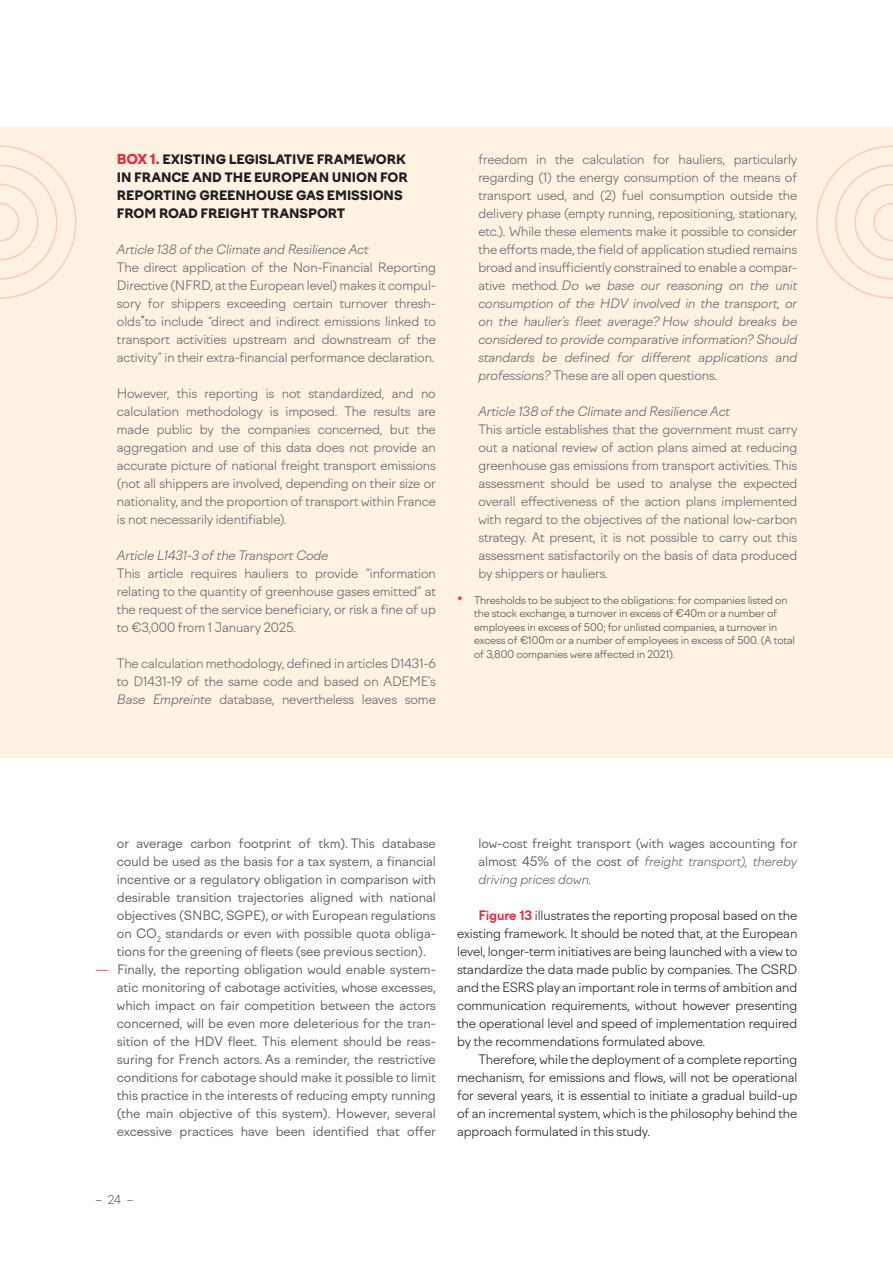
<style>
.page{position:relative;width:893px;height:1263px;background:#fff}
.page>*{position:absolute;margin:0;border:0;box-sizing:border-box;transform-origin:0 0}
.t1{font:300 12.75px/18px "Factor A";letter-spacing:-.005em;color:#636366;text-align:justify}
.t2{font:12.75px/18px "Factor A";letter-spacing:-.005em;color:#636366;text-align:justify}
.t3{font:300 12.75px/18px "Factor A";letter-spacing:-.005em;color:#231f20;text-align:justify}
.t4{font:900 12.75px/18px "Factor A";letter-spacing:-.01em;color:#231f20}
.t5{font:italic 300 12.75px "Factor A";letter-spacing:-.005em;color:#636366}
.t6{font:300 12px "Factor A";color:#636366}
.t7{font:300 10.5px/13.5px "Factor A";letter-spacing:-.005em;color:#4b4c4d}
.s1{font-size:13.5px;color:#ed283c}
.s2{font-style:italic}
.s3{font-weight:700;color:#ed283c}
.s4{font-weight:300;color:#ed283c}
.s5{font-weight:300;font-style:italic}
</style>
<div class="page">
<div style="left:0;top:128px;width:893px;height:630px;background:#fef2e3"></div>
<svg style="left:0;top:146px;width:77px;height:153px"></svg>
<svg style="left:816px;top:146px;width:77px;height:153px"></svg>
<p class="t4" style="left:117px;top:150px;width:293px"><span class="s1">BOX 1.</span> EXISTING LEGISLATIVE FRAMEWORK IN FRANCE AND THE EUROPEAN UNION FOR REPORTING GREENHOUSE GAS EMISSIONS FROM ROAD FREIGHT TRANSPORT</p>
<p class="t5" style="left:117px;top:241px;width:253px">Article 138 of the Climate and Resilience Act</p>
<p class="t1" style="left:117px;top:258px;width:320px">The direct application of the Non-Financial Reporting Directive (NFRD, at the European level) makes it compul&shy;sory for shippers exceeding certain turnover thresh&shy;olds<sup>*</sup>to include “direct and indirect emissions linked to transport activities upstream and downstream of the activity” in their extra-financial performance declaration.</p>
<p class="t1" style="left:117px;top:384px;width:320px">However, this reporting is not standardized, and no calculation methodology is imposed. The results are made public by the companies concerned, but the aggregation and use of this data does not provide an accurate picture of national freight transport emissions (not all shippers are involved, depending on their size or nationality, and the proportion of transport within France is not necessarily identifiable).</p>
<p class="t5" style="left:117px;top:547px;width:213px">Article L1431-3 of the Transport Code</p>
<p class="t1" style="left:117px;top:564px;width:320px">This article requires hauliers to provide “information relating to the quantity of greenhouse gases emitted” at the request of the service beneficiary, or risk a fine of up to €3,000 from 1 January 2025.</p>
<p class="t1" style="left:117px;top:654px;width:320px">The calculation methodology, defined in articles D1431-6 to D1431-19 of the same code and based on ADEME’s <span class="s2">Base Empreinte</span> database, nevertheless leaves some</p>
<p class="t1" style="left:478px;top:150px;width:320px">freedom in the calculation for hauliers, particularly regarding (1) the energy consumption of the means of transport used, and (2) fuel consumption outside the delivery phase (empty running, repositioning, stationary, etc.). While these elements make it possible to consider the efforts made, the field of application studied remains broad and insufficiently constrained to enable a compar&shy;ative method. <span class="s2">Do we base our reasoning on the unit consumption of the HDV involved in the transport, or on the haulier’s fleet average? How should breaks be considered to provide comparative information? Should standards be defined for different applications and professions?</span> These are all open questions.</p>
<p class="t5" style="left:478px;top:403px;width:253px">Article 138 of the Climate and Resilience Act</p>
<p class="t1" style="left:478px;top:420px;width:320px">This article establishes that the government must carry out a national review of action plans aimed at reducing greenhouse gas emissions from transport activities. This assessment should be used to analyse the expected overall effectiveness of the action plans implemented with regard to the objectives of the national low-carbon strategy. At present, it is not possible to carry out this assessment satisfactorily on the basis of data produced by shippers or hauliers.</p>
<p class="t7" style="left:474px;top:593px;width:322px;text-indent:-17px"><span class="s3">*</span> Thresholds to be subject to the obligations: for companies listed on the stock exchange, a turnover in excess of €40m or a number of employees in excess of 500; for unlisted companies, a turnover in excess of €100m or a number of employees in excess of 500. (A total of 3,800 companies were affected in 2021).</p>
<p class="t2" style="left:117px;top:834px;width:320px">or average carbon footprint of tkm). This database could be used as the basis for a tax system, a financial incentive or a regulatory obligation in comparison with desirable transition trajectories aligned with national objectives (SNBC, SGPE), or with European regulations on CO<sub>2</sub> standards or even with possible quota obliga&shy;tions for the greening of fleets (see previous section).</p>
<p class="t2" style="left:117px;top:960px;width:320px;text-indent:-21px"><span class="s4">—</span> Finally, the reporting obligation would enable system&shy;atic monitoring of cabotage activities, whose excesses, which impact on fair competition between the actors concerned, will be even more deleterious for the tran&shy;sition of the HDV fleet. This element should be reas&shy;suring for French actors. As a reminder, the restrictive conditions for cabotage should make it possible to limit this practice in the interests of reducing empty running (the main objective of this system). However, several excessive practices have been identified that offer</p>
<p class="t2" style="left:478px;top:834px;width:320px">low-cost freight transport (with wages accounting for almost 45% of the cost of <span class="s5">freight transport), thereby driving prices down.</span></p>
<p class="t3" style="left:457px;top:906px;width:342px;text-indent:21px"><span class="s3">Figure 13</span> illustrates the reporting proposal based on the existing framework. It should be noted that, at the European level, longer-term initiatives are being launched with a view to standardize the data made public by companies. The CSRD and the ESRS play an important role in terms of ambition and communication requirements, without however presenting the operational level and speed of implementation required by the recommendations formulated above.</p>
<p class="t3" style="left:457px;top:1050px;width:342px;text-indent:21px">Therefore, while the deployment of a complete reporting mechanism, for emissions and flows, will not be operational for several years, it is essential to initiate a gradual build-up of an incremental system, which is the philosophy behind the approach formulated in this study.</p>
<p class="t6" style="left:96px;top:1193px;width:39px">–24–</p>
</div>
